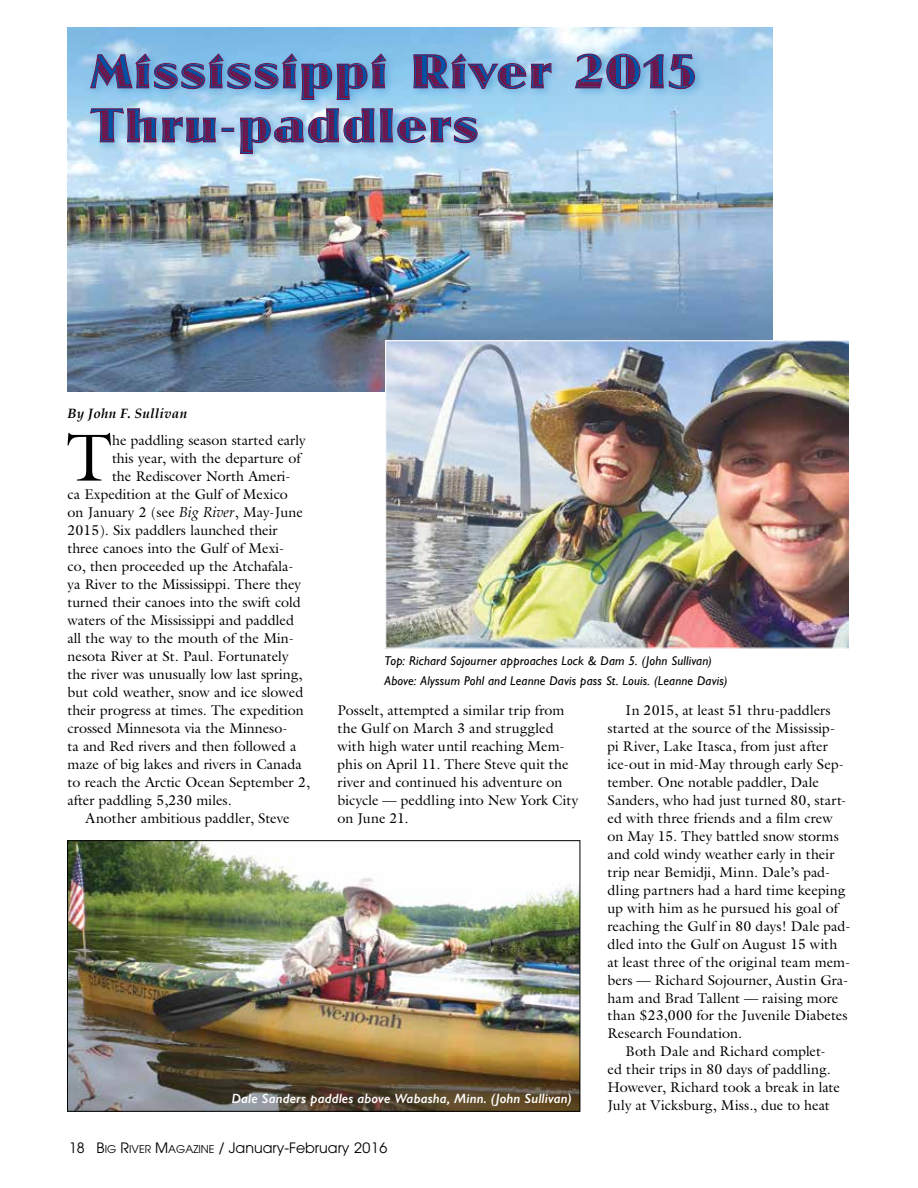
<style>
.page{position:relative;width:918px;height:1188px;background:#fff}
.page>*{position:absolute;margin:0;border:0;box-sizing:border-box;transform-origin:0 0}
.t1{font:67.2px "Galliard";color:#000}
.t2{font:49.5px/54px "Jazz Let Plain";letter-spacing:.04em;color:#0050a3}
.t3{font:14.25px/18px "Galliard";color:#000}
.t4{font:14.25px "Avant Garde";color:#000}
.t5{font:italic 600 13.5px "Gill Sans";letter-spacing:.01em;color:#fff}
.t6{font:italic 700 13.5px "Palatino";letter-spacing:.02em;color:#000}
.t7{font:italic 12.75px/19.4px "Gill Sans";letter-spacing:.015em;color:#000}
.s1{font-family:"Palatino";font-style:italic}
.s2{font-style:inherit}
.s3{font-size:10.65px}
</style>
<div class="page">
<img style="left:68px;top:28px;width:705px;height:364px">
<div style="left:86px;top:50px;width:620px;height:115px;background:#358fcd;opacity:.54"></div>
<svg style="left:575px;top:45px;width:120px;height:44px;background:#8996be"></svg>
<svg style="left:90px;top:34px;width:462px;height:126px;background:#92acd1"></svg>
<img style="left:69px;top:842px;width:509px;height:268px">
<div style="left:67px;top:840px;width:513px;height:272px;border:1px solid #000"></div>
<img style="left:387px;top:342px;width:462px;height:305px">
<div style="left:385px;top:340px;width:467px;height:309px;border:1px solid #fff"></div>
<h2 class="t2" style="left:91px;top:44px;width:607px">Mississippi River 2015<br>Thru-paddlers</h2>
<p class="t6" style="left:68px;top:403px;width:121px">By John F. Sullivan</p>
<h1 class="t1" style="left:66px;top:416px;width:47px">T</h1>
<p class="t3" style="left:112px;top:431px;width:195px">he paddling season started early</p>
<p class="t3" style="left:112px;top:449px;width:190px">this year, with the departure of</p>
<p class="t3" style="left:112px;top:467px;width:180px">the Rediscover North Ameri-</p>
<p class="t3" style="left:68px;top:485px;width:222px">ca Expedition at the Gulf of Mexico</p>
<p class="t3" style="left:68px;top:503px;width:237px">on January 2 (see <span class="s1">Big River</span>, May-June</p>
<p class="t3" style="left:68px;top:521px;width:212px">2015). Six paddlers launched their</p>
<p class="t3" style="left:68px;top:539px;width:218px">three canoes into the Gulf of Mexi-</p>
<p class="t3" style="left:68px;top:557px;width:228px">co, then proceeded up the Atchafala-</p>
<p class="t3" style="left:68px;top:575px;width:235px">ya River to the Mississippi. There they</p>
<p class="t3" style="left:68px;top:593px;width:235px">turned their canoes into the swift cold</p>
<p class="t3" style="left:68px;top:611px;width:228px">waters of the Mississippi and paddled</p>
<p class="t3" style="left:68px;top:629px;width:228px">all the way to the mouth of the Min-</p>
<p class="t3" style="left:68px;top:647px;width:223px">nesota River at St. Paul. Fortunately</p>
<p class="t3" style="left:68px;top:665px;width:236px">the river was unusually low last spring,</p>
<p class="t3" style="left:68px;top:683px;width:237px">but cold weather, snow and ice slowed</p>
<p class="t3" style="left:68px;top:701px;width:238px">their progress at times. The expedition</p>
<p class="t3" style="left:68px;top:719px;width:222px">crossed Minnesota via the Minneso-</p>
<p class="t3" style="left:68px;top:737px;width:231px">ta and Red rivers and then followed a</p>
<p class="t3" style="left:68px;top:755px;width:236px">maze of big lakes and rivers in Canada</p>
<p class="t3" style="left:68px;top:773px;width:244px">to reach the Arctic Ocean September 2,</p>
<p class="t3" style="left:68px;top:791px;width:166px">after paddling 5,230 miles.</p>
<p class="t3" style="left:86px;top:809px;width:206px">Another ambitious paddler, Steve</p>
<p class="t7" style="left:384px;top:651px;width:345px">Top: Richard Sojourner approaches Lock &amp; Dam 5. (John Sullivan)<br>Above: Alyssum Pohl and Leanne Davis pass St. Louis. (Leanne Davis)</p>
<p class="t3" style="left:338px;top:701px;width:242px">Posselt, attempted a similar trip from the Gulf on March 3 and struggled with high water until reaching Mem&shy;phis on April 11. There Steve quit the river and continued his adventure on bicycle — peddling into New York City on June 21.</p>
<p class="t3" style="left:626px;top:701px;width:207px">In 2015, at least 51 thru-paddlers</p>
<p class="t3" style="left:608px;top:718px;width:229px">started at the source of the Mississip-</p>
<p class="t3" style="left:608px;top:736px;width:222px">pi River, Lake Itasca, from just after</p>
<p class="t3" style="left:608px;top:754px;width:238px">ice-out in mid-May through early Sep-</p>
<p class="t3" style="left:608px;top:772px;width:213px">tember. One notable paddler, Dale</p>
<p class="t3" style="left:608px;top:790px;width:240px">Sanders, who had just turned 80, start-</p>
<p class="t3" style="left:608px;top:808px;width:227px">ed with three friends and a film crew</p>
<p class="t3" style="left:608px;top:826px;width:233px">on May 15. They battled snow storms</p>
<p class="t3" style="left:608px;top:844px;width:229px">and cold windy weather early in their</p>
<p class="t3" style="left:608px;top:862px;width:224px">trip near Bemidji, Minn. Dale’s pad-</p>
<p class="t3" style="left:607px;top:880px;width:239px">dling partners had a hard time keeping</p>
<p class="t3" style="left:607px;top:898px;width:232px">up with him as he pursued his goal of</p>
<p class="t3" style="left:607px;top:916px;width:244px">reaching the Gulf in 80 days! Dale pad-</p>
<p class="t3" style="left:607px;top:934px;width:232px">dled into the Gulf on August 15 with</p>
<p class="t3" style="left:607px;top:952px;width:244px">at least three of the original team mem-</p>
<p class="t3" style="left:607px;top:970px;width:242px">bers — Richard Sojourner, Austin Gra-</p>
<p class="t3" style="left:607px;top:988px;width:233px">ham and Brad Tallent — raising more</p>
<p class="t3" style="left:607px;top:1006px;width:242px">than $23,000 for the Juvenile Diabetes</p>
<p class="t3" style="left:607px;top:1024px;width:136px">Research Foundation.</p>
<p class="t3" style="left:626px;top:1042px;width:202px">Both Dale and Richard complet-</p>
<p class="t3" style="left:608px;top:1060px;width:225px">ed their trips in 80 days of paddling.</p>
<p class="t3" style="left:608px;top:1078px;width:234px">However, Richard took a break in late</p>
<p class="t3" style="left:608px;top:1096px;width:224px">July at Vicksburg, Miss., due to heat</p>
<p class="t5" style="left:231px;top:1090px;width:341px">Dale Sanders paddles above Wabasha, Minn. (John Sullivan)</p>
<p class="t4" style="left:69px;top:1140px;width:320px">18 <span class="s2">B</span><span class="s3">IG</span> <span class="s2">R</span><span class="s3">IVER</span> <span class="s2">M</span><span class="s3">AGAZINE</span> / January-February <span class="s2">2016</span></p>
</div>
